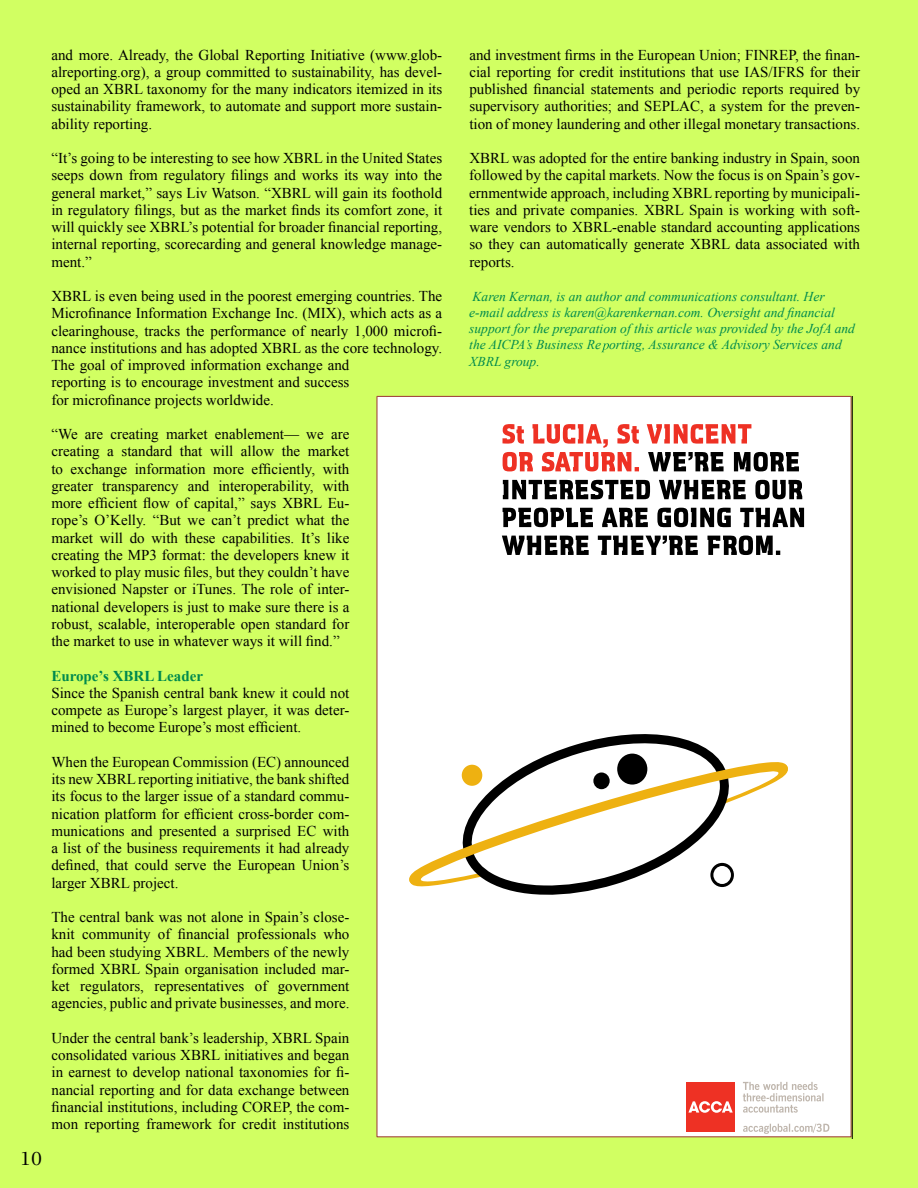
<style>
.page{position:relative;width:918px;height:1188px;background:#d1ff62}
.page>*{position:absolute;margin:0;border:0;box-sizing:border-box;transform-origin:0 0}
.t1{font:18px "Lucida Bright";color:#000}
.t2{font:15px/17.2px "Times New Roman";color:#000;text-align:justify}
.t3{font:700 15px "Times New Roman";color:#008a4d}
.t4{font:italic 13.5px/16.2px "Times New Roman";color:#008a4d}
</style>
<div class="page">
<svg style="left:601px;top:343px;width:8px;height:9px"></svg>
<svg style="left:377px;top:396px;width:476px;height:743px;background:#f0ebe8"></svg>
<p class="t1" style="left:20px;top:1149px;width:23px">10</p>
<p class="t2" style="left:51px;top:46px;width:392px">and more. Already, the Global Reporting Initiative (www.glob&shy;alreporting.org), a group committed to sustainability, has devel&shy;oped an XBRL taxonomy for the many indicators itemized in its sustainability framework, to automate and support more sustain&shy;ability reporting.</p>
<p class="t2" style="left:51px;top:149px;width:392px">“It’s going to be interesting to see how XBRL in the United States seeps down from regulatory filings and works its way into the general market,” says Liv Watson. “XBRL will gain its foothold in regulatory filings, but as the market finds its comfort zone, it will quickly see XBRL’s potential for broader financial reporting, internal reporting, scorecarding and general knowledge manage&shy;ment.”</p>
<p class="t2" style="left:51px;top:287px;width:392px;text-align:left">XBRL is even being used in the poorest emerging countries. The Microfinance Information Exchange Inc. (MIX), which acts as a clearinghouse, tracks the performance of nearly 1,000 microfi&shy;nance institutions and has adopted XBRL as the core technology.<br>The goal of improved information exchange and<br>reporting is to encourage investment and success<br>for microfinance projects worldwide.</p>
<p class="t2" style="left:51px;top:425px;width:300px">“We are creating market enablement— we are creating a standard that will allow the market to exchange information more efficiently, with greater transparency and interoperability, with more efficient flow of capital,” says XBRL Eu&shy;rope’s O’Kelly. “But we can’t predict what the market will do with these capabilities. It’s like creating the MP3 format: the developers knew it worked to play music files, but they couldn’t have envisioned Napster or iTunes. The role of inter&shy;national developers is just to make sure there is a robust, scalable, interoperable open standard for the market to use in whatever ways it will find.”</p>
<p class="t3" style="left:51px;top:665px;width:153px">Europe’s XBRL Leader</p>
<p class="t2" style="left:51px;top:684px;width:299px">Since the Spanish central bank knew it could not compete as Europe’s largest player, it was deter&shy;mined to become Europe’s most efficient.</p>
<p class="t2" style="left:51px;top:753px;width:299px">When the European Commission (EC) announced its new XBRLreporting initiative, the bank shifted its focus to the larger issue of a standard commu&shy;nication platform for efficient cross-border com&shy;munications and presented a surprised EC with a list of the business requirements it had already defined, that could serve the European Union’s larger XBRL project.</p>
<p class="t2" style="left:51px;top:908px;width:300px">The central bank was not alone in Spain’s close&shy;knit community of financial professionals who had been studying XBRL. Members of the newly formed XBRL Spain organisation included mar&shy;ket regulators, representatives of government agencies, public and private businesses, and more.</p>
<p class="t2" style="left:51px;top:1029px;width:300px">Under the central bank’s leadership, XBRL Spain consolidated various XBRL initiatives and began in earnest to develop national taxonomies for fi&shy;nancial reporting and for data exchange between financial institutions, including COREP, the com&shy;mon reporting framework for credit institutions</p>
<p class="t2" style="left:469px;top:46px;width:392px">and investment firms in the European Union; FINREP, the finan&shy;cial reporting for credit institutions that use IAS/IFRS for their published financial statements and periodic reports required by supervisory authorities; and SEPLAC, a system for the preven&shy;tion of money laundering and other illegal monetary transactions.</p>
<p class="t2" style="left:469px;top:149px;width:392px">XBRL was adopted for the entire banking industry in Spain, soon followed by the capital markets. Now the focus is on Spain’s gov&shy;ernmentwide approach, including XBRL reporting by municipali&shy;ties and private companies. XBRL Spain is working with soft&shy;ware vendors to XBRL-enable standard accounting applications so they can automatically generate XBRL data associated with reports.</p>
<p class="t4" style="left:469px;top:288px;width:387px">Karen Kernan, is an author and communications consultant. Her e-mail address is karen@karenkernan.com. Oversight and financial support for the preparation of this article was provided by the JofA and the AICPA’s Business Re orting, Assurance &amp; Advisory Services and XBRL group.</p>
</div>
